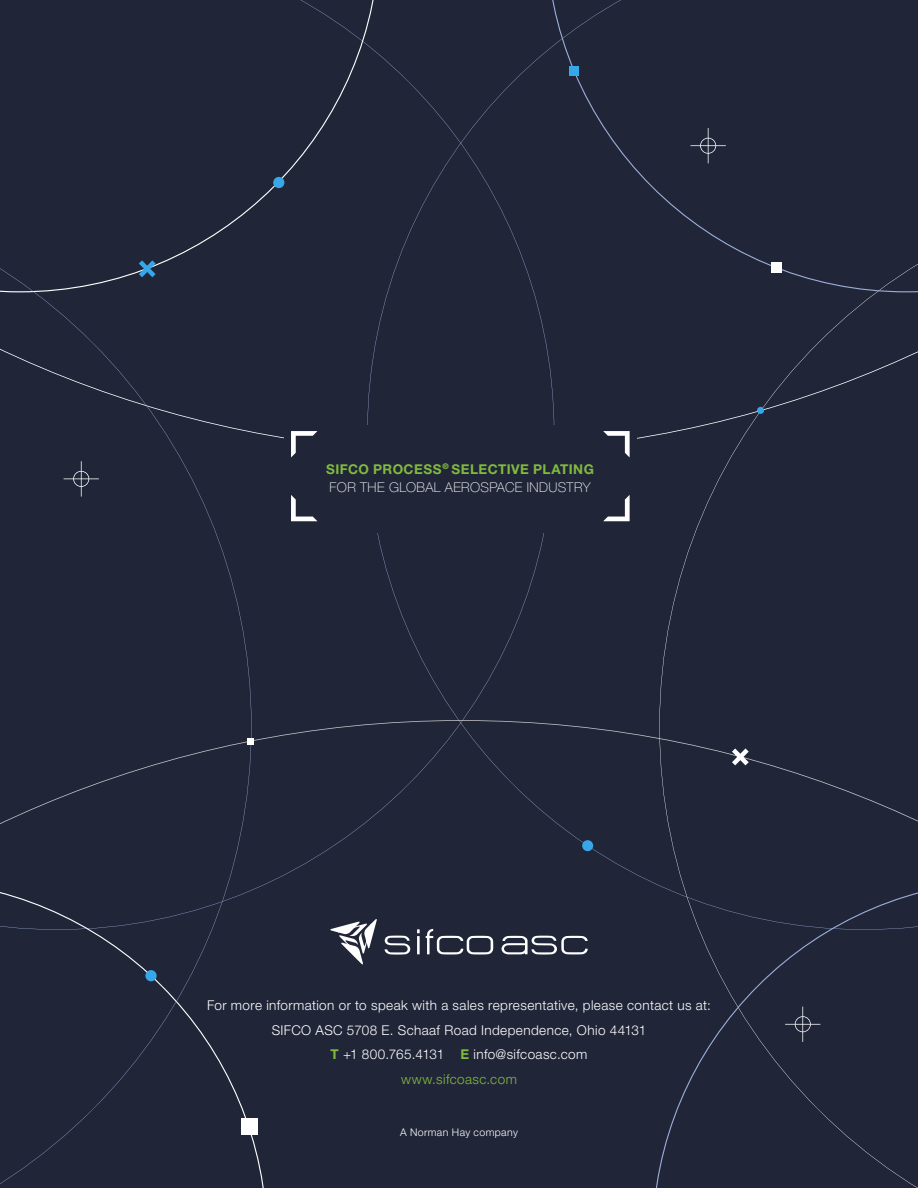
<style>
.page{position:relative;width:918px;height:1188px;background:#fff}
.page>*{position:absolute;margin:0;border:0;box-sizing:border-box;transform-origin:0 0}
.t1{font:300 13.5px/24.5px "Helvetica Neue LT Std";letter-spacing:.03em;color:#fff;text-align:center}
.t2{font:100 13.5px/18px "Helvetica Neue LT Std";letter-spacing:.03em;color:#fff}
.t3{font:300 10.5px "Helvetica Neue LT Std";letter-spacing:.04em;color:#fff}
.s1{font-weight:700;color:#80bb3d}
.s2{color:#80bb3d}
</style>
<div class="page">
<div style="left:252px;top:453px;width:115px;height:267px;background:#212538"></div>
<div style="left:367px;top:453px;width:292px;height:267px;background:#212538"></div>
<div style="left:252px;top:0;width:407px;height:453px;background:#212538"></div>
<div style="left:252px;top:720px;width:407px;height:468px;background:#212538"></div>
<div style="left:659px;top:292px;width:259px;height:588px;background:#212538"></div>
<div style="left:0;top:0;width:380px;height:292px;background:#212538"></div>
<div style="left:252px;top:880px;width:16px;height:308px;background:#212538"></div>
<div style="left:652px;top:880px;width:266px;height:308px;background:#212538"></div>
<div style="left:546px;top:0;width:372px;height:292px;background:#212538"></div>
<div style="left:0;top:184px;width:252px;height:1004px;background:#212538"></div>
<svg style="left:139px;top:260px;width:17px;height:17px"></svg>
<div style="left:273px;top:177px;width:11px;height:11px;background:#36a7e9;border-radius:50%"></div>
<div style="left:771px;top:262px;width:11px;height:10px;background:#fff"></div>
<svg style="left:248px;top:738px;width:6px;height:6px"></svg>
<svg style="left:732px;top:748px;width:17px;height:17px"></svg>
<div style="left:582px;top:840px;width:11px;height:11px;background:#36a7e9;border-radius:50%"></div>
<div style="left:241px;top:1119px;width:16px;height:16px;background:#fff"></div>
<div style="left:757px;top:407px;width:7px;height:7px;background:#36a7e9;border-radius:50%"></div>
<div style="left:145px;top:970px;width:12px;height:11px;background:#36a7e9;border-radius:50%"></div>
<div style="left:569px;top:66px;width:10px;height:10px;background:#36a7e9"></div>
<svg style="left:330px;top:918px;width:47px;height:47px"></svg>
<svg style="left:385px;top:936px;width:25px;height:19px"></svg>
<svg style="left:417px;top:929px;width:3px;height:4px"></svg>
<hr style="left:417px;top:936px;width:3px;height:18px;background:#fff">
<svg style="left:426px;top:929px;width:67px;height:25px"></svg>
<svg style="left:502px;top:936px;width:86px;height:19px"></svg>
<div style="left:284px;top:425px;width:353px;height:108px;background:#212538"></div>
<svg style="left:603px;top:431px;width:27px;height:26px"></svg>
<svg style="left:291px;top:431px;width:26px;height:26px"></svg>
<svg style="left:291px;top:495px;width:26px;height:26px"></svg>
<svg style="left:603px;top:495px;width:27px;height:26px"></svg>
<p class="t2" style="left:326px;top:460px;width:269px"><span class="s1">SIFCO PROCESS</span><sup>®</sup> <span class="s1">SELECTIVE PLATING<br></span>FOR THE GLOBAL AEROSPACE INDUSTRY</p>
<p class="t1" style="left:207px;top:993px;width:505px">For more information or to speak with a sales representative, please contact us at:<br>SIFCO ASC 5708 E. Schaaf Road Independence, Ohio 44131<br><span class="s1">T</span> +1 800.765.4131 <span class="s1">E</span> info@sifcoasc.com<br><span class="s2">www.sifcoasc.com</span></p>
<p class="t3" style="left:400px;top:1125px;width:119px">A Norman Hay company</p>
</div>
